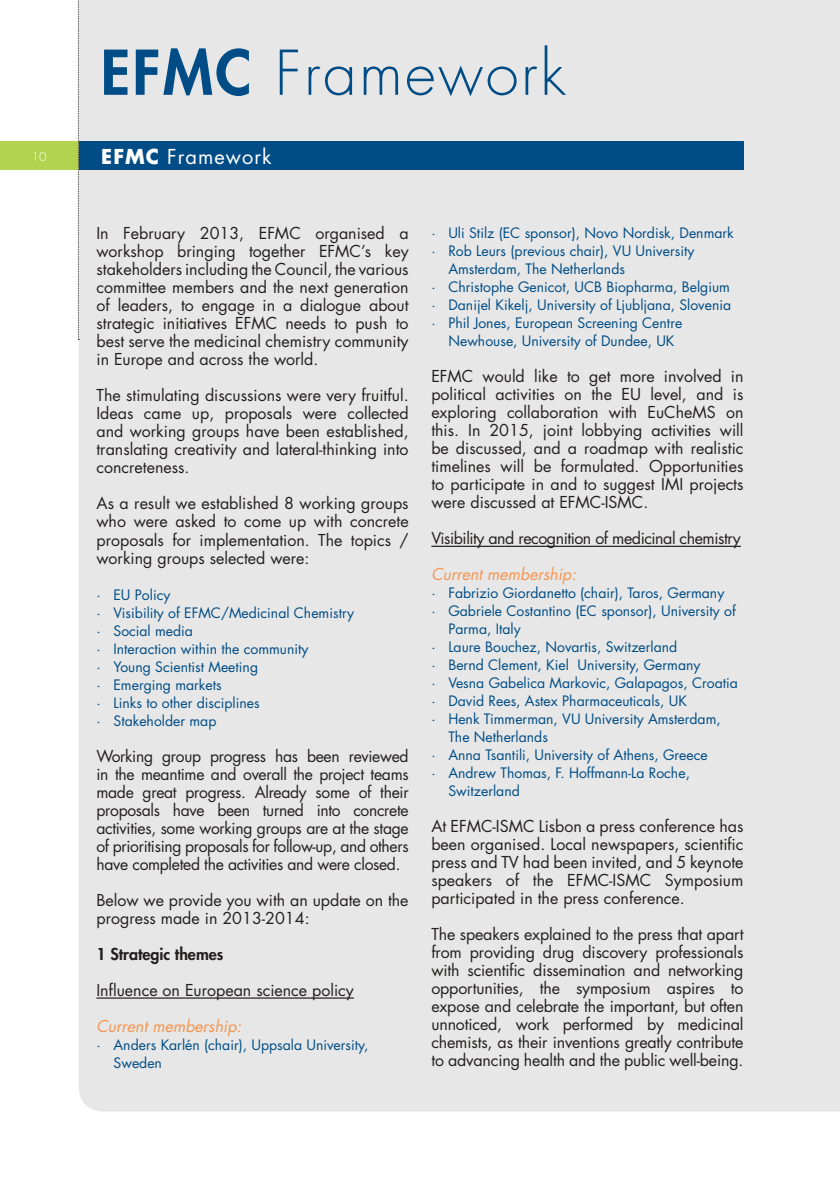
<style>
.page{position:relative;width:840px;height:1191px;background:#fff}
.page>*{position:absolute;margin:0;border:0;box-sizing:border-box;transform-origin:0 0}
.t1{font:300 60px "Futura";letter-spacing:.04em;color:#004c86}
.t2{font:20px "Futura";letter-spacing:.05em;color:#fff}
.t3{font:16px/18px "Futura";color:#231f20;text-align:justify}
.t4{font:16px "Futura";letter-spacing:-.03em;color:#231f20}
.t5{font:italic 16px "Futura";color:#f69450}
.t6{font:800 16px "Futura";color:#231f20}
.t7{font:14px/18px "Futura";color:#004c86}
.t8{font:300 12px "Futura";color:#fff}
.s1{font-weight:800}
.s2{font-weight:700}
</style>
<div class="page">
<svg style="left:839px;top:0;width:1px;height:1111px"></svg>
<div style="left:0;top:142px;width:79px;height:28px;background:#b2d34f"></div>
<div style="left:79px;top:0;width:760px;height:1111px;background:#e6e7e6"></div>
<div style="left:79px;top:142px;width:664px;height:28px;background:#004c86"></div>
<svg style="left:78px;top:0;width:1px;height:340px"></svg>
<hr style="left:96px;top:997px;width:257px;height:1px;background:#231f20">
<hr style="left:431px;top:546px;width:309px;height:1px;background:#231f20">
<h1 class="t1" style="left:101px;top:34px;width:466px"><span class="s1">EFMC</span> Framework</h1>
<p class="t8" style="left:32px;top:148px;width:16px">10</p>
<p class="t2" style="left:101px;top:143px;width:171px"><span class="s2">EFMC</span> Framework</p>
<p class="t3" style="left:96px;top:224px;width:313px">In February 2013, EFMC organised a workshop bringing together EFMC’s key stakeholders including the Council, the various committee members and the next generation of leaders, to engage in a dialogue about strategic initiatives EFMC needs to push to best serve the medicinal chemistry community in Europe and across the world.</p>
<p class="t3" style="left:96px;top:386px;width:313px">The stimulating discussions were very fruitful.<br>Ideas came up, proposals were collected and working groups have been established, translating creativity and lateral-thinking into concreteness.</p>
<p class="t3" style="left:96px;top:494px;width:313px">As a result we established 8 working groups who were asked to come up with concrete proposals for implementation. The topics / working groups selected were:</p>
<p class="t7" style="left:96px;top:585px;width:259px">· EU Policy<br>· Visibility of EFMC/Medicinal Chemistry · Social media<br>· Interaction within the community<br>· Young Scientist Meeting<br>· Emerging markets<br>· Links to other disciplines<br>· Stakeholder map</p>
<p class="t3" style="left:96px;top:746px;width:313px">Working group progress has been reviewed in the meantime and overall the project teams made great progress. Already some of their proposals have been turned into concrete activities, some working groups are at the stage of prioritising proposals for follow-up, and others have completed the activities and were closed.</p>
<p class="t3" style="left:96px;top:890px;width:313px">Below we provide you with an update on the progress made in 2013-2014:</p>
<p class="t6" style="left:96px;top:943px;width:128px">1 Strategic themes</p>
<p class="t3" style="left:96px;top:980px;width:259px">Influence on European science policy</p>
<p class="t5" style="left:96px;top:1014px;width:146px">Current membership:</p>
<p class="t7" style="left:113px;top:1035px;width:256px;text-indent:-17px">· Anders Karlén (chair), Uppsala University,<br>Sweden</p>
<p class="t7" style="left:431px;top:223px;width:304px">· Uli Stilz (EC sponsor), Novo Nordisk, Denmark</p>
<p class="t7" style="left:431px;top:241px;width:264px">· Rob Leurs (previous chair), VU University</p>
<p class="t7" style="left:448px;top:259px;width:178px">Amsterdam, The Netherlands</p>
<p class="t7" style="left:431px;top:277px;width:300px">· Christophe Genicot, UCB Biopharma, Belgium</p>
<p class="t7" style="left:431px;top:295px;width:301px">· Danijel Kikelj, University of Ljubljana, Slovenia</p>
<p class="t7" style="left:431px;top:313px;width:252px">· Phil Jones, European Screening Centre</p>
<p class="t7" style="left:448px;top:331px;width:227px">Newhouse, University of Dundee, UK</p>
<p class="t3" style="left:431px;top:367px;width:313px">EFMC would like to get more involved in political activities on the EU level, and is exploring collaboration with EuCheMS on this. In 2015, joint lobbying activities will be discussed, and a roadmap with realistic timelines will be formulated. Opportunities to participate in and to suggest IMI projects were discussed at EFMC-ISMC.</p>
<p class="t4" style="left:431px;top:527px;width:311px">Visibility and recognition of medicinal chemistry</p>
<p class="t5" style="left:431px;top:563px;width:146px">Current membership:</p>
<p class="t7" style="left:431px;top:583px;width:294px">· Fabrizio Giordanetto (chair), Taros, Germany</p>
<p class="t7" style="left:431px;top:601px;width:306px">· Gabriele Costantino (EC sponsor), University of</p>
<p class="t7" style="left:448px;top:619px;width:74px">Parma, Italy</p>
<p class="t7" style="left:431px;top:637px;width:247px">· Laure Bouchez, Novartis, Switzerland</p>
<p class="t7" style="left:431px;top:655px;width:270px">· Bernd Clement, Kiel University, Germany</p>
<p class="t7" style="left:431px;top:673px;width:308px">· Vesna Gabelica Markovic, Galapagos, Croatia</p>
<p class="t7" style="left:431px;top:691px;width:257px">· David Rees, Astex Pharmaceuticals, UK</p>
<p class="t7" style="left:431px;top:709px;width:291px">· Henk Timmerman, VU University Amsterdam,</p>
<p class="t7" style="left:448px;top:727px;width:101px">The Netherlands</p>
<p class="t7" style="left:431px;top:745px;width:278px">· Anna Tsantili, University of Athens, Greece</p>
<p class="t7" style="left:431px;top:763px;width:260px">· Andrew Thomas, F. Hoffmann-La Roche,</p>
<p class="t7" style="left:448px;top:781px;width:73px">Switzerland</p>
<p class="t3" style="left:431px;top:817px;width:313px">At EFMC-ISMC Lisbon a press conference has been organised. Local newspapers, scientific press and TV had been invited, and 5 keynote speakers of the EFMC-ISMC Symposium participated in the press conference.</p>
<p class="t3" style="left:431px;top:925px;width:313px">The speakers explained to the press that apart from providing drug discovery professionals with scientific dissemination and networking opportunities, the symposium aspires to expose and celebrate the important, but often unnoticed, work performed by medicinal chemists, as their inventions greatly contribute to advancing health and the public well-being.</p>
</div>
